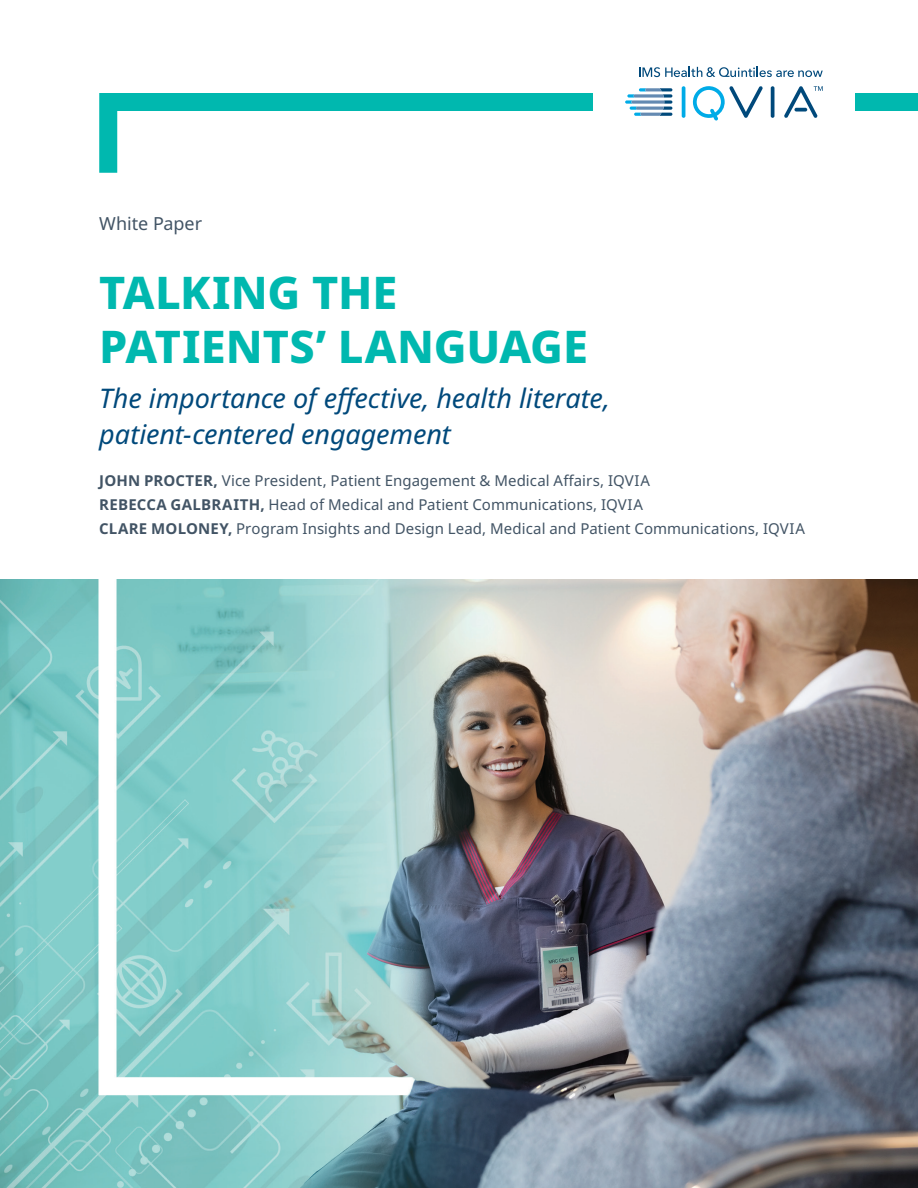
<style>
.page{position:relative;width:918px;height:1188px;background:#fff}
.page>*{position:absolute;margin:0;border:0;box-sizing:border-box;transform-origin:0 0}
.Title_1-2_lines{font:800 45px/54px "Noto Sans";letter-spacing:-.005em;color:#00b8af}
.Title_subhead{font:italic 27px/36px "Noto Sans";letter-spacing:-.005em;color:#00497b}
.t1{font:18px "Noto Sans";letter-spacing:-.005em;color:#425465}
.Authors{font:15px "Noto Sans";letter-spacing:.005em;color:#425465}
.s1{font-weight:700}
</style>
<div class="page">
<svg style="left:99px;top:93px;width:819px;height:80px"></svg>
<div style="left:593px;top:36px;width:261px;height:114px;background:#fff"></div>
<hr style="left:682px;top:86px;width:3px;height:32px;background:#00abe7;border-radius:2px">
<hr style="left:771px;top:86px;width:3px;height:32px;background:#00497b;border-radius:2px">
<svg style="left:692px;top:86px;width:71px;height:35px"></svg>
<svg style="left:784px;top:86px;width:39px;height:32px"></svg>
<svg style="left:625px;top:88px;width:47px;height:28px"></svg>
<svg style="left:639px;top:67px;width:184px;height:10px"></svg>
<img style="left:0;top:579px;width:918px;height:609px">
<p class="t1" style="left:99px;top:211px;width:104px">White Paper</p>
<p class="Title_1-2_lines" style="left:99px;top:266px;width:490px">TALKING THE<br>PATIENTS’ LANGUAGE</p>
<p class="Title_subhead" style="left:99px;top:381px;width:512px">The importance of effective, health literate, patient-centered engagement</p>
<p class="Authors" style="left:99px;top:470px;width:552px"><span class="s1">JOHN PROCTER,</span> Vice President, Patient Engagement &amp; Medical Affairs, IQVIA</p>
<p class="Authors" style="left:99px;top:494px;width:545px"><span class="s1">REBECCA GALBRAITH,</span> Head of Medical and Patient Communications, IQVIA</p>
<p class="Authors" style="left:99px;top:518px;width:707px"><span class="s1">CLARE MOLONEY,</span> Program Insights and Design Lead, Medical and Patient Communications, IQVIA</p>
</div>
